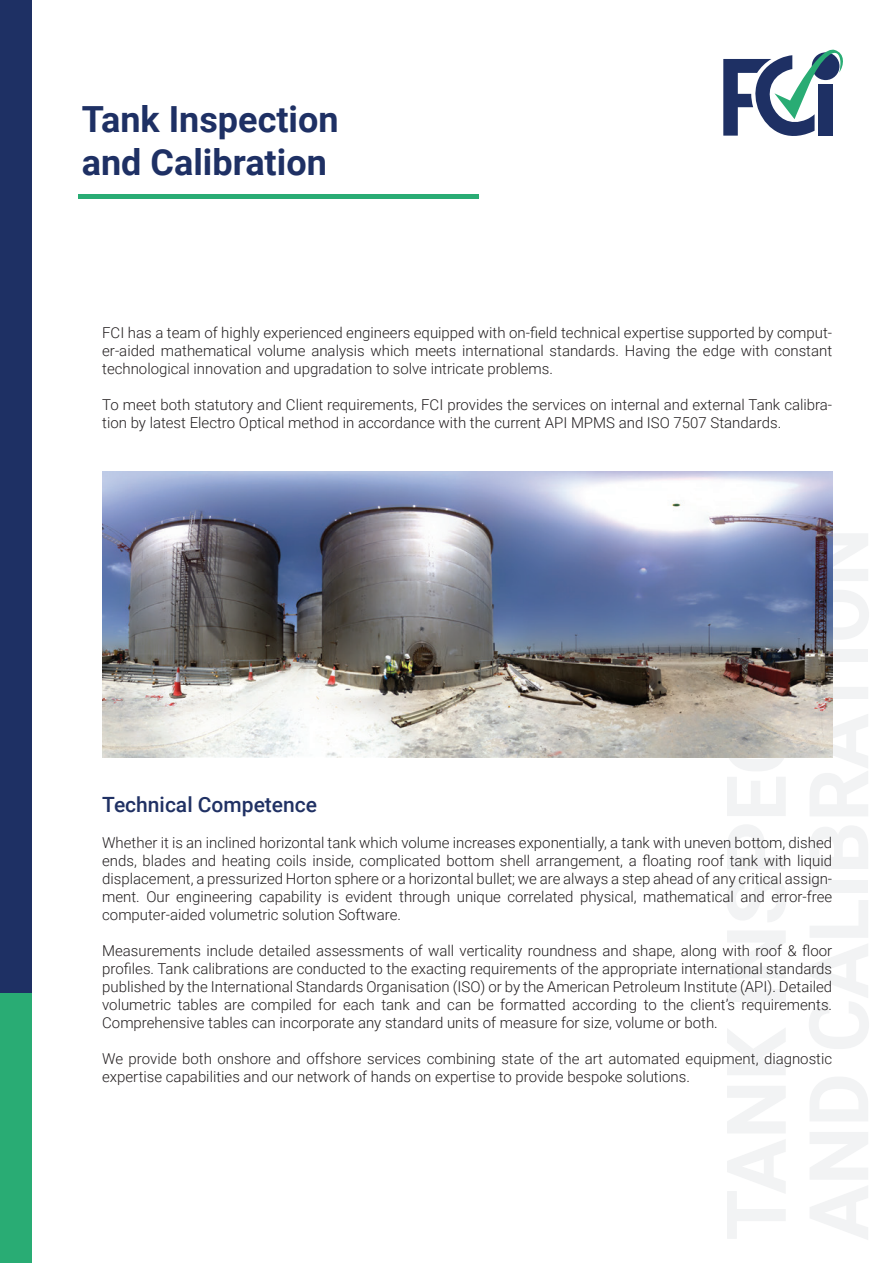
<style>
.page{position:relative;width:893px;height:1263px;background:#fff}
.page>*{position:absolute;margin:0;border:0;box-sizing:border-box;transform-origin:0 0}
.t1{font:700 36px/43.2px "Roboto";color:#1e3064}
.t2{font:500 21px "Roboto";color:#203164}
.t3{font:300 15px/18px "Roboto";color:#231f20;text-align:justify}
</style>
<div class="page">
<div style="left:0;top:992px;width:32px;height:271px;background:#29ac74"></div>
<div style="left:1px;top:0;width:31px;height:992px;background:#1e3064"></div>
<svg style="left:723px;top:49px;width:120px;height:87px"></svg>
<hr style="left:78px;top:195px;width:401px;height:4px;background:#29ac74">
<img style="left:102px;top:471px;width:730px;height:286px">
<h1 class="t1" style="left:82px;top:96px;width:258px">Tank Inspection and Calibration</h1>
<p class="t3" style="left:102px;top:323px;width:731px">FCI has a team of highly experienced engineers equipped with on-field technical expertise supported by comput&shy;er-aided mathematical volume analysis which meets international standards. Having the edge with constant technological innovation and upgradation to solve intricate problems.</p>
<p class="t3" style="left:102px;top:395px;width:731px">To meet both statutory and Client requirements, FCI provides the services on internal and external Tank calibra&shy;tion by latest Electro Optical method in accordance with the current API MPMS and ISO 7507 Standards.</p>
<h2 class="t2" style="left:102px;top:790px;width:216px">Technical Competence</h2>
<p class="t3" style="left:102px;top:833px;width:731px">Whether it is an inclined horizontal tank which volume increases exponentially, a tank with uneven bottom, dished ends, blades and heating coils inside, complicated bottom shell arrangement, a floating roof tank with liquid displacement, a pressurized Horton sphere or a horizontal bullet; we are always a step ahead of any critical assign&shy;ment. Our engineering capability is evident through unique correlated physical, mathematical and error-free computer-aided volumetric solution Software.</p>
<p class="t3" style="left:102px;top:941px;width:731px">Measurements include detailed assessments of wall verticality roundness and shape, along with roof &amp; floor profiles. Tank calibrations are conducted to the exacting requirements of the appropriate international standards published by the International Standards Organisation (ISO) or by the American Petroleum Institute (API). Detailed volumetric tables are compiled for each tank and can be formatted according to the client’s requirements.<br>Comprehensive tables can incorporate any standard units of measure for size, volume or both.</p>
<p class="t3" style="left:102px;top:1049px;width:731px">We provide both onshore and offshore services combining state of the art automated equipment, diagnostic expertise capabilities and our network of hands on expertise to provide bespoke solutions.</p>
</div>
